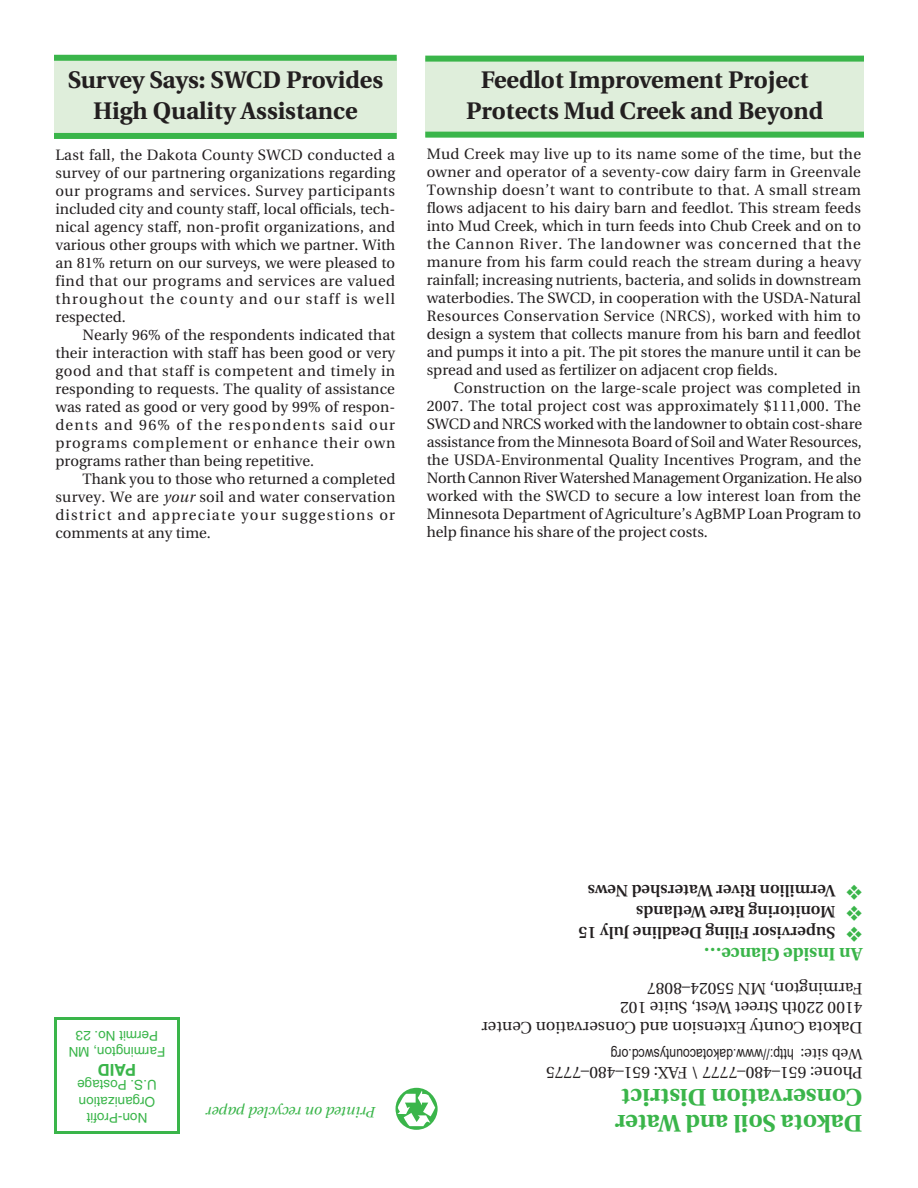
<style>
.page{position:relative;width:918px;height:1188px;background:#fff}
.page>*{position:absolute;margin:0;border:0;box-sizing:border-box;transform-origin:0 0}
.t1{font:700 24px/31px "Utopia";color:#231f20;text-align:center}
.t2{font:700 24px/25.7px "Utopia";color:#3ab54a}
.t3{font:700 18px "Utopia";color:#3ab54a}
.t4{font:16.5px/19.8px "Utopia";color:#231f20}
.t5{font:600 16.5px "Utopia";color:#231f20}
.t6{font:700 16.5px "Helvetica";color:#3ab54a}
.t7{font:15px/18px "Utopia";color:#231f20;text-align:justify}
.t8{font:15px "Arial Narrow";color:#231f20}
.t9{font:italic 15px "Utopia";color:#3ab54a}
.t10{font:13.5px/16.5px "Helvetica";color:#3ab54a;text-align:center}
.s1{font-style:italic}
.s2{font-family:"Utopia"}
</style>
<div class="page">
<div style="left:54px;top:1017px;width:126px;height:117px;border:3px solid #3ab54a"></div>
<div style="left:54px;top:58px;width:343px;height:80px;background:#dfeedb"></div>
<div style="left:54px;top:55px;width:343px;height:6px;background:#3ab54a"></div>
<div style="left:54px;top:133px;width:343px;height:6px;background:#3ab54a"></div>
<div style="left:425px;top:59px;width:439px;height:78px;background:#dfeedb"></div>
<div style="left:425px;top:56px;width:439px;height:6px;background:#3ab54a"></div>
<div style="left:425px;top:132px;width:439px;height:6px;background:#3ab54a"></div>
<h1 class="t1" style="left:68px;top:65px;width:317px">Survey Says: SWCD Provides<br>High Quality Assistance</h1>
<p class="t7" style="left:56px;top:146px;width:341px">Last fall, the Dakota County SWCD conducted a survey of our partnering organizations regarding our programs and services. Survey participants included city and county staff, local officials, tech&shy;nical agency staff, non-profit organizations, and various other groups with which we partner. With an 81% return on our surveys, we were pleased to find that our programs and services are valued throughout the county and our staff is well respected.</p>
<p class="t7" style="left:56px;top:326px;width:341px;text-indent:27px">Nearly 96% of the respondents indicated that their interaction with staff has been good or very good and that staff is competent and timely in responding to requests. The quality of assistance was rated as good or very good by 99% of respon&shy;dents and 96% of the respondents said our programs complement or enhance their own programs rather than being repetitive.</p>
<p class="t7" style="left:56px;top:470px;width:341px;text-indent:27px">Thank you to those who returned a completed survey. We are <span class="s1">your</span> soil and water conservation district and appreciate your suggestions or comments at any time.</p>
<h1 class="t1" style="left:466px;top:64px;width:359px">Feedlot Improvement Project<br>Protects Mud Creek and Beyond</h1>
<p class="t7" style="left:427px;top:145px;width:436px">Mud Creek may live up to its name some of the time, but the owner and operator of a seventy-cow dairy farm in Greenvale Township doesn’t want to contribute to that. A small stream flows adjacent to his dairy barn and feedlot. This stream feeds into Mud Creek, which in turn feeds into Chub Creek and on to the Cannon River. The landowner was concerned that the manure from his farm could reach the stream during a heavy rainfall; increasing nutrients, bacteria, and solids in downstream waterbodies. The SWCD, in cooperation with the USDA-Natural Resources Conservation Service (NRCS), worked with him to design a system that collects manure from his barn and feedlot and pumps it into a pit. The pit stores the manure until it can be spread and used as fertilizer on adjacent crop fields.</p>
<p class="t7" style="left:427px;top:379px;width:437px;text-indent:27px">Construction on the large-scale project was completed in 2007. The total project cost was approximately $111,000. The SWCD and NRCS worked with the landowner to obtain cost-share assistance from the Minnesota Board of Soil and Water Resources, the USDA-Environmental Quality Incentives Program, and the North Cannon River Watershed Management Organization. He also worked with the SWCD to secure a low interest loan from the Minnesota Department of Agriculture’s AgBMP Loan Program to help finance his share of the project costs.</p>
<p class="t10" style="left:165px;top:1060px;width:98px;rotate:-180deg">Farmington, MN<br>Permit No. 23</p>
<p class="t6" style="left:136px;top:1080px;width:40px;rotate:-180deg">PAID</p>
<p class="t10" style="left:157px;top:1126px;width:81px;rotate:-180deg">Non-Profit<br>Organization<br>U.S. Postage</p>
<p class="t9" style="left:377px;top:1120px;width:171px;rotate:-180deg">Printed on recycled paper</p>
<p class="t5" style="left:836px;top:900px;width:249px;rotate:-180deg">Vermilion River Watershed News</p>
<p class="t5" style="left:836px;top:921px;width:201px;rotate:-180deg">Monitoring Rare Wetlands</p>
<p class="t5" style="left:836px;top:942px;width:259px;rotate:-180deg">Supervisor Filing Deadline July 15</p>
<p class="t3" style="left:862px;top:965px;width:160px;rotate:-180deg">An Inside Glance…</p>
<p class="t4" style="left:862px;top:1037px;width:382px;rotate:-180deg">Dakota County Extension and Conservation Center<br>4100 220th Street West, Suite 102<br>Farmington, MN 55024–8087</p>
<p class="t8" style="left:862px;top:1062px;width:253px;rotate:-180deg"><span class="s2">Web site:</span> http://www.dakotacountyswcd.org</p>
<p class="t4" style="left:862px;top:1082px;width:318px;rotate:-180deg">Phone: 651–480–7777 \ FAX: 651–480–7775</p>
<h1 class="t2" style="left:862px;top:1136px;width:249px;rotate:-180deg">Dakota Soil and Water<br>Conservation District</h1>
</div>
